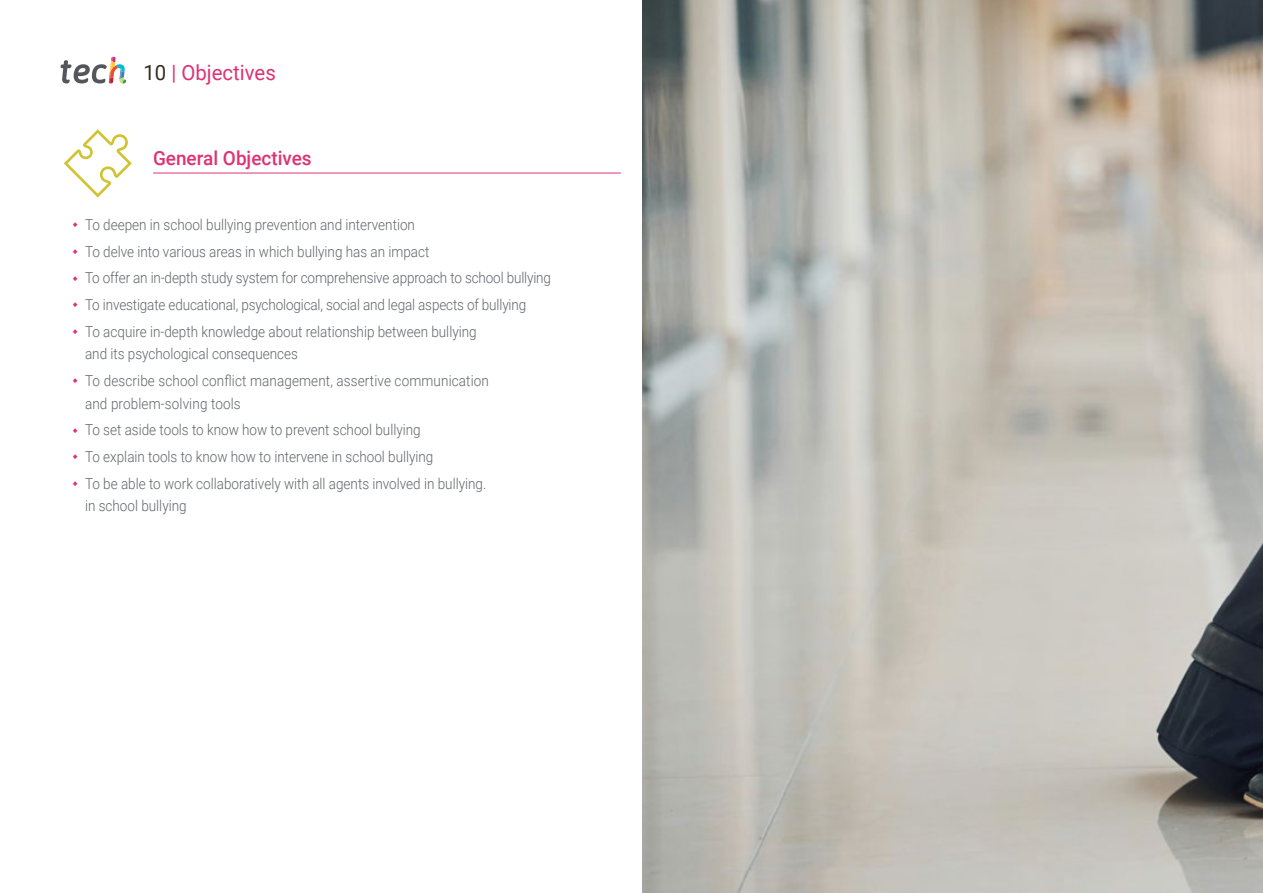
<style>
.page{position:relative;width:1263px;height:893px;background:#fff}
.page>*{position:absolute;margin:0;border:0;box-sizing:border-box;transform-origin:0 0}
.t1{font:21px "Roboto";color:#df3174}
.t2{font:500 19.5px "Roboto";color:#df3174}
.t3{font:300 15px/26.7px "Roboto";color:#61646a;scale:.9 1}
.s1{color:#312e20}
</style>
<div class="page">
<img style="left:642px;top:0;width:621px;height:893px">
<hr style="left:153px;top:173px;width:468px;height:1px;background:#df3174">
<svg style="left:64px;top:129px;width:68px;height:69px"></svg>
<svg style="left:61px;top:57px;width:65px;height:27px"></svg>
<h1 class="t1" style="left:144px;top:57px;width:134px"><span class="s1">10</span> | Objectives</h1>
<h2 class="t2" style="left:153px;top:144px;width:160px">General Objectives</h2>
<p class="t3" style="left:85px;top:211px;width:519px">To deepen in school bullying prevention and intervention<br>To delve into various areas in which bullying has an impact<br>To offer an in-depth study system for comprehensive approach to school bullying To investigate educational, psychological, social and legal aspects of bullying<br>To acquire in-depth knowledge about relationship between bullying</p>
<p class="t3" style="left:85px;top:340px;width:450px">and its psychological consequences<br>To describe school conflict management, assertive communication</p>
<p class="t3" style="left:85px;top:389px;width:447px">and problem-solving tools<br>To set aside tools to know how to prevent school bullying<br>To explain tools to know how to intervene in school bullying<br>To be able to work collaboratively with all agents involved in bullying.</p>
<p class="t3" style="left:85px;top:492px;width:114px">in school bullying</p>
</div>
